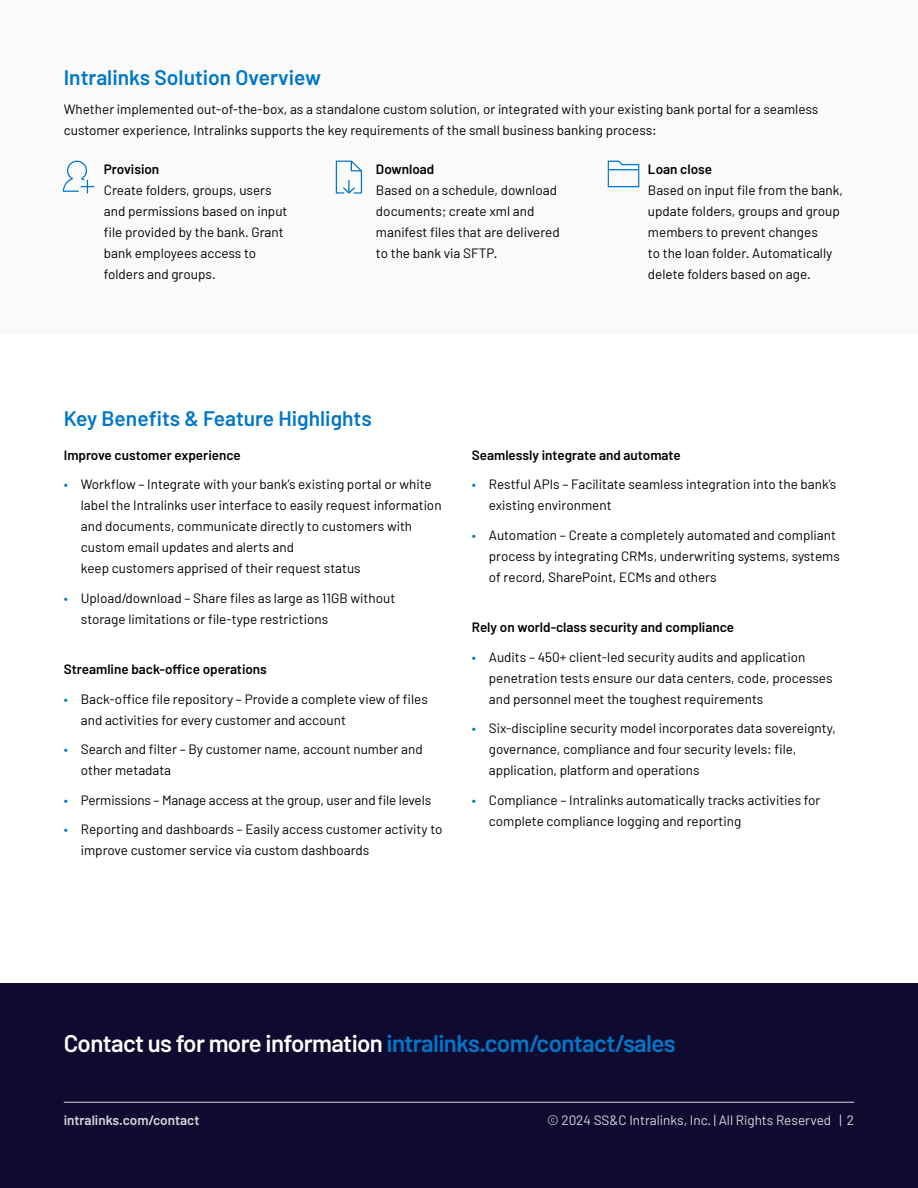
<style>
.page{position:relative;width:918px;height:1188px;background:#fff}
.page>*{position:absolute;margin:0;border:0;box-sizing:border-box;transform-origin:0 0}
.t1{font:600 24px "Barlow";letter-spacing:-.025em;color:#0077c8}
.t2{font:600 21px "Barlow";color:#0077c8}
.t3{font:13.5px/21px "Barlow";color:#000}
.t4{font:600 13.5px "Barlow";color:#000}
.t5{font:13.5px "Barlow";color:#dadada}
.t6{font:600 13.5px "Barlow";color:#dadada}
.s1{color:#0077c8}
.s2{color:#fff}
</style>
<div class="page">
<div style="left:0;top:984px;width:918px;height:204px;background:#0f0a30"></div>
<div style="left:0;top:0;width:918px;height:334px;background:#fafafa"></div>
<svg style="left:608px;top:161px;width:31px;height:26px"></svg>
<svg style="left:336px;top:161px;width:26px;height:33px"></svg>
<svg style="left:63px;top:161px;width:31px;height:33px"></svg>
<hr style="left:64px;top:1102px;width:790px;height:1px;background:#dadada">
<h2 class="t2" style="left:64px;top:64px;width:259px">Intralinks Solution Overview</h2>
<p class="t3" style="left:64px;top:99px;width:756px">Whether implemented out-of-the-box, as a standalone custom solution, or integrated with your existing bank portal for a seamless customer experience, Intralinks supports the key requirements of the small business banking process:</p>
<p class="t4" style="left:104px;top:161px;width:57px">Provision</p>
<p class="t3" style="left:104px;top:179px;width:185px">Create folders, groups, users and permissions based on input file provided by the bank. Grant bank employees access to folders and groups.</p>
<p class="t4" style="left:648px;top:161px;width:66px">Loan close</p>
<p class="t3" style="left:648px;top:179px;width:197px">Based on input file from the bank, update folders, groups and group members to prevent changes<br>to the loan folder. Automatically delete folders based on age.</p>
<p class="t4" style="left:376px;top:161px;width:60px">Download</p>
<p class="t3" style="left:376px;top:179px;width:185px">Based on a schedule, download documents; create xml and manifest files that are delivered to the bank via SFTP.</p>
<h2 class="t2" style="left:64px;top:405px;width:310px">Key Benefits &amp; Feature Highlights</h2>
<p class="t4" style="left:64px;top:446px;width:179px">Improve customer experience</p>
<p class="t3" style="left:81px;top:473px;width:362px;text-indent:-17px"><span class="s1">•</span> Workflow – Integrate with your bank’s existing portal or white label the Intralinks user interface to easily request information and documents, communicate directly to customers with custom email updates and alerts and<br>keep customers apprised of their request status</p>
<p class="t3" style="left:81px;top:587px;width:316px;text-indent:-17px"><span class="s1">•</span> Upload/download – Share files as large as 11GB without storage limitations or file-type restrictions</p>
<p class="t4" style="left:64px;top:661px;width:205px">Streamline back-office operations</p>
<p class="t3" style="left:81px;top:688px;width:349px;text-indent:-17px"><span class="s1">•</span> Back-office file repository – Provide a complete view of files and activities for every customer and account</p>
<p class="t3" style="left:81px;top:739px;width:343px;text-indent:-17px"><span class="s1">•</span> Search and filter – By customer name, account number and other metadata</p>
<p class="t3" style="left:64px;top:789px;width:369px"><span class="s1">•</span> Permissions – Manage access at the group, user and file levels</p>
<p class="t3" style="left:81px;top:819px;width:363px;text-indent:-17px"><span class="s1">•</span> Reporting and dashboards – Easily access customer activity to improve customer service via custom dashboards</p>
<p class="t4" style="left:472px;top:446px;width:210px">Seamlessly integrate and automate</p>
<p class="t3" style="left:489px;top:473px;width:349px;text-indent:-17px"><span class="s1">•</span> Restful APIs – Facilitate seamless integration into the bank’s existing environment</p>
<p class="t3" style="left:489px;top:524px;width:353px;text-indent:-17px"><span class="s1">•</span> Automation – Create a completely automated and compliant process by integrating CRMs, underwriting systems, systems of record, SharePoint, ECMs and others</p>
<p class="t4" style="left:472px;top:619px;width:264px">Rely on world-class security and compliance</p>
<p class="t3" style="left:489px;top:646px;width:345px;text-indent:-17px"><span class="s1">•</span> Audits – 450+ client-led security audits and application penetration tests ensure our data centers, code, processes and personnel meet the toughest requirements</p>
<p class="t3" style="left:489px;top:718px;width:349px;text-indent:-17px"><span class="s1">•</span> Six-discipline security model incorporates data sovereignty, governance, compliance and four security levels: file, application, platform and operations</p>
<p class="t3" style="left:489px;top:789px;width:333px;text-indent:-17px"><span class="s1">•</span> Compliance – Intralinks automatically tracks activities for complete compliance logging and reporting</p>
<h1 class="t1" style="left:64px;top:1029px;width:614px"><span class="s2">Contact us for more information</span> intralinks.com/contact/sales</h1>
<p class="t6" style="left:64px;top:1111px;width:137px">intralinks.com/contact</p>
<p class="t5" style="left:547px;top:1111px;width:309px">© 2024 SS&amp;C Intralinks, Inc. | All Rights Reserved | 2</p>
</div>
